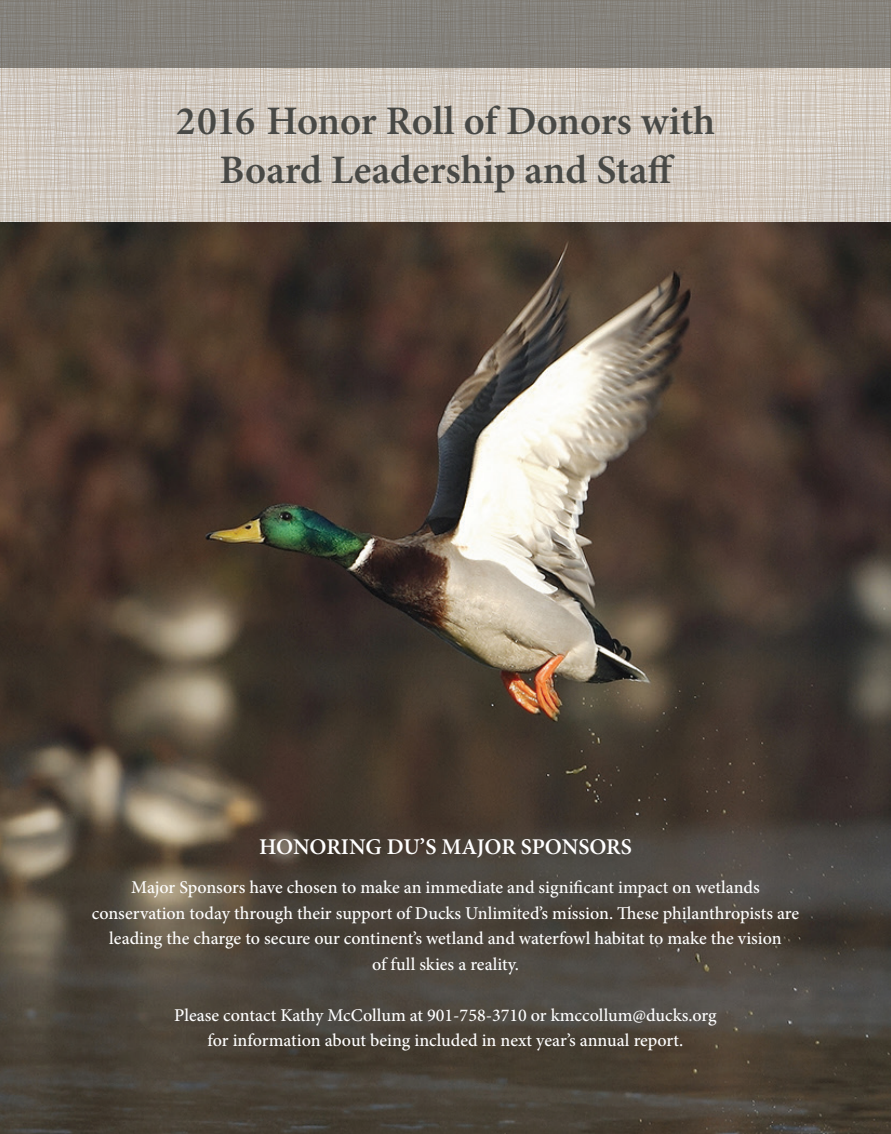
<style>
.page{position:relative;width:891px;height:1134px;background:#fff}
.page>*{position:absolute;margin:0;border:0;box-sizing:border-box;transform-origin:0 0}
.t1{font:600 40.5px/48.6px "Minion Pro";color:#484946;text-align:center}
.t2{font:600 22.5px "Minion Pro";letter-spacing:-.01em;color:#fff}
.t3{font:500 18px/25.5px "Minion Pro";color:#fff;text-align:center}
</style>
<div class="page">
<img style="left:0;top:222px;width:891px;height:912px">
<svg style="left:0;top:68px;width:891px;height:154px;background:#d2cac1"></svg>
<div style="left:0;top:0;width:891px;height:68px;background:#85827c"></div>
<h1 class="t1" style="left:176px;top:98px;width:541px">2016 Honor Roll of Donors with<br>Board Leadership and Staff</h1>
<p class="t2" style="left:259px;top:834px;width:374px">HONORING DU’S MAJOR SPONSORS</p>
<p class="t3" style="left:92px;top:875px;width:709px">Major Sponsors have chosen to make an immediate and significant impact on wetlands conservation today through their support of Ducks Unlimited’s mission. These philanthropists are leading the charge to secure our continent’s wetland and waterfowl habitat to make the vision<br>of full skies a reality.</p>
<p class="t3" style="left:174px;top:1002px;width:544px">Please contact Kathy McCollum at 901-758-3710 or kmccollum@ducks.org for information about being included in next year’s annual report.</p>
</div>
